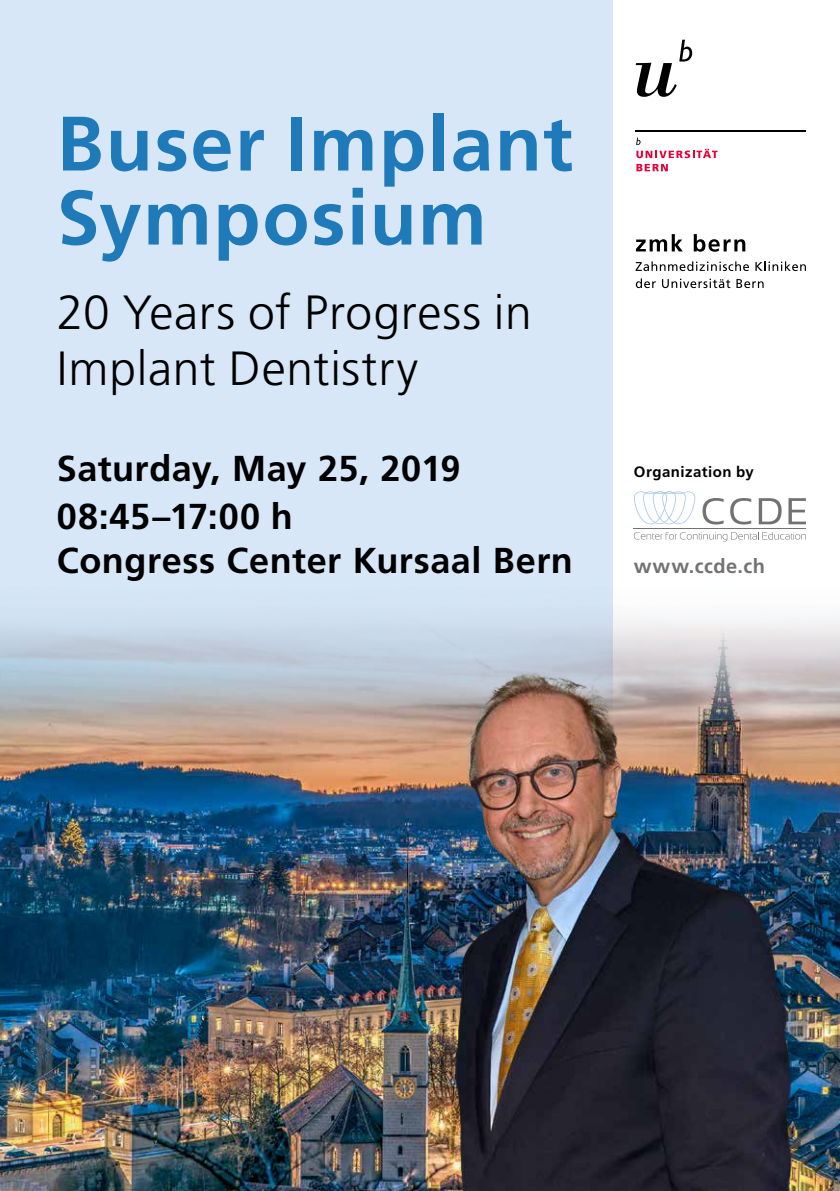
<style>
.page{position:relative;width:840px;height:1191px;background:#fff}
.page>*{position:absolute;margin:0;border:0;box-sizing:border-box;transform-origin:0 0}
.t1{font:700 77px/74px "Frutiger";letter-spacing:.02em;color:#1f7ab9}
.t2{font:300 48px/56px "Frutiger";letter-spacing:.015em;color:#000}
.t3{font:700 36px/48px "Frutiger";letter-spacing:.015em;color:#000}
.t4{font:700 20px "Frutiger";letter-spacing:.025em;color:#737272}
.t5{font:700 15px "Frutiger";letter-spacing:.03em;color:#000}
</style>
<div class="page">
<div style="left:0;top:0;width:612px;height:1191px;background:#d7e7f7"></div>
<img style="left:0;top:579px;width:839px;height:612px">
<svg style="left:635px;top:40px;width:56px;height:57px"></svg>
<hr style="left:635px;top:130px;width:170px;height:2px;background:#000">
<svg style="left:636px;top:138px;width:81px;height:20px"></svg>
<svg style="left:636px;top:164px;width:31px;height:7px"></svg>
<img style="left:436px;top:663px;width:364px;height:528px">
<svg style="left:635px;top:234px;width:47px;height:17px"></svg>
<svg style="left:693px;top:234px;width:52px;height:18px"></svg>
<svg style="left:635px;top:261px;width:113px;height:10px"></svg>
<svg style="left:755px;top:261px;width:50px;height:10px"></svg>
<svg style="left:635px;top:278px;width:20px;height:10px"></svg>
<svg style="left:662px;top:279px;width:68px;height:9px"></svg>
<svg style="left:736px;top:279px;width:27px;height:9px"></svg>
<hr style="left:633px;top:529px;width:172px;height:1px;background:#737272">
<svg style="left:634px;top:491px;width:61px;height:33px"></svg>
<svg style="left:702px;top:498px;width:21px;height:26px"></svg>
<svg style="left:730px;top:498px;width:20px;height:26px"></svg>
<svg style="left:758px;top:498px;width:23px;height:26px"></svg>
<svg style="left:788px;top:498px;width:17px;height:26px"></svg>
<svg style="left:633px;top:532px;width:172px;height:9px"></svg>
<h1 class="t1" style="left:57px;top:106px;width:517px">Buser Implant<br>Symposium</h1>
<h2 class="t2" style="left:57px;top:284px;width:476px">20 Years of Progress in<br>Implant Dentistry</h2>
<p class="t3" style="left:57px;top:444px;width:405px">Saturday, May 25, 2019<br>08:45–17:00 h</p>
<p class="t3" style="left:57px;top:536px;width:517px">Congress Center Kursaal Bern</p>
<p class="t5" style="left:633px;top:462px;width:121px">Organization by</p>
<p class="t4" style="left:633px;top:554px;width:133px">www.ccde.ch</p>
</div>
